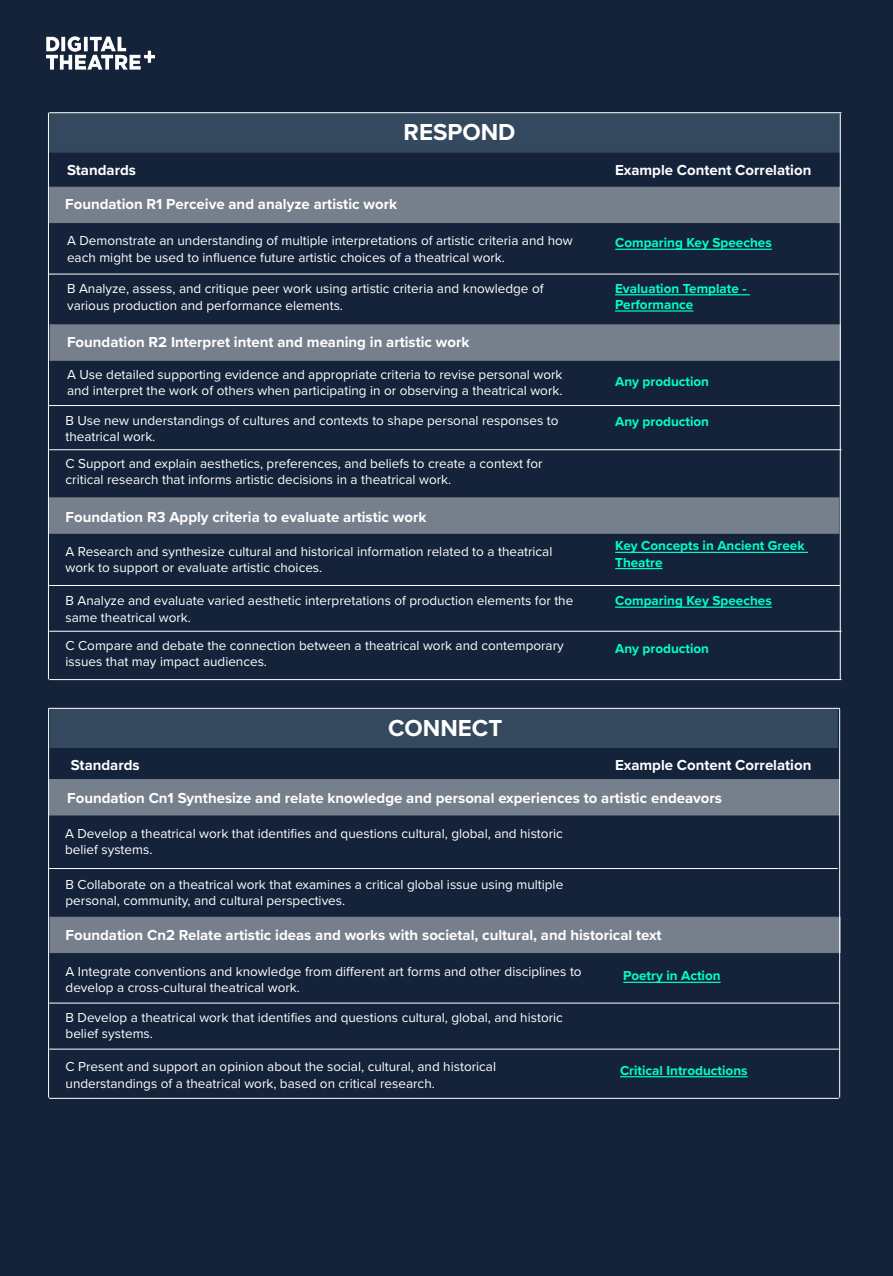
<style>
.page{position:relative;width:893px;height:1276px;background:#14233a}
.page>*{position:absolute;margin:0;border:0;box-sizing:border-box;transform-origin:0 0}
.t1{font:700 24px "Proxima Nova";color:#fff}
.t2{font:700 15px "Proxima Nova";color:#fff}
.t3{font:13.5px/16.2px "Proxima Nova";color:#fff}
.t4{font:700 13.5px/16.2px "Proxima Nova";color:#00ffcd}
</style>
<div class="page">
<div style="left:48px;top:113px;width:792px;height:40px;background:#34495e;border:2px solid #34495e"></div>
<img style="left:47px;top:36px;width:107px;height:34px">
<div style="left:50px;top:324px;width:791px;height:37px;background:#767f8c"></div>
<div style="left:49px;top:187px;width:791px;height:36px;background:#767f8c"></div>
<hr style="left:48px;top:274px;width:791px;height:1px;background:#fff">
<hr style="left:840px;top:113px;width:1px;height:566px;background:#fff">
<hr style="left:48px;top:405px;width:793px;height:1px;background:#fff">
<hr style="left:615px;top:294px;width:135px;height:1px;background:#00ffcd">
<hr style="left:615px;top:310px;width:78px;height:1px;background:#00ffcd">
<hr style="left:48px;top:113px;width:1px;height:566px;background:#fff">
<hr style="left:615px;top:249px;width:157px;height:1px;background:#00ffcd">
<hr style="left:49px;top:449px;width:792px;height:1px;background:#fff">
<div style="left:48px;top:497px;width:791px;height:36px;background:#767f8c"></div>
<hr style="left:615px;top:552px;width:193px;height:1px;background:#00ffcd">
<hr style="left:615px;top:568px;width:47px;height:1px;background:#00ffcd">
<hr style="left:48px;top:585px;width:792px;height:1px;background:#fff">
<hr style="left:615px;top:606px;width:157px;height:2px;background:#00ffcd">
<hr style="left:49px;top:631px;width:792px;height:1px;background:#fff">
<hr style="left:49px;top:679px;width:792px;height:1px;background:#fff">
<hr style="left:49px;top:112px;width:792px;height:1px;background:#fff">
<div style="left:49px;top:779px;width:791px;height:36px;background:#767f8c"></div>
<hr style="left:48px;top:868px;width:790px;height:1px;background:#fff">
<hr style="left:623px;top:981px;width:98px;height:2px;background:#00ffcd">
<hr style="left:839px;top:708px;width:1px;height:389px;background:#fff">
<hr style="left:48px;top:708px;width:1px;height:389px;background:#fff">
<div style="left:49px;top:708px;width:789px;height:40px;background:#34495e"></div>
<hr style="left:48px;top:708px;width:792px;height:1px;background:#fff">
<div style="left:50px;top:917px;width:791px;height:36px;background:#767f8c"></div>
<hr style="left:49px;top:1002px;width:790px;height:1px;background:#fff">
<hr style="left:49px;top:1048px;width:790px;height:1px;background:#fff">
<hr style="left:620px;top:1076px;width:128px;height:1px;background:#00ffcd">
<hr style="left:49px;top:1098px;width:790px;height:1px;background:#fff">
<h1 class="t1" style="left:404px;top:114px;width:113px">RESPOND</h1>
<p class="t2" style="left:67px;top:159px;width:71px">Standards</p>
<p class="t2" style="left:615px;top:159px;width:198px">Example Content Correlation</p>
<p class="t2" style="left:65px;top:192px;width:333px">Foundation R1 Perceive and analyze artistic work</p>
<p class="t3" style="left:67px;top:232px;width:507px">A Demonstrate an understanding of multiple interpretations of artistic criteria and how each might be used to influence future artistic choices of a theatrical work.</p>
<p class="t4" style="left:615px;top:234px;width:158px">Comparing Key Speeches</p>
<p class="t3" style="left:67px;top:280px;width:478px">B Analyze, assess, and critique peer work using artistic criteria and knowledge of various production and performance elements.</p>
<p class="t4" style="left:615px;top:280px;width:133px">Evaluation Template -<br>Performance</p>
<p class="t2" style="left:67px;top:330px;width:404px">Foundation R2 Interpret intent and meaning in artistic work</p>
<p class="t3" style="left:67px;top:365px;width:497px">A Use detailed supporting evidence and appropriate criteria to revise personal work and interpret the work of others when participating in or observing a theatrical work.</p>
<p class="t3" style="left:65px;top:412px;width:495px">B Use new understandings of cultures and contexts to shape personal responses to theatrical work.</p>
<p class="t4" style="left:615px;top:373px;width:95px">Any production</p>
<p class="t4" style="left:615px;top:413px;width:95px">Any production</p>
<p class="t3" style="left:66px;top:454px;width:478px">C Support and explain aesthetics, preferences, and beliefs to create a context for critical research that informs artistic decisions in a theatrical work.</p>
<p class="t2" style="left:66px;top:505px;width:362px">Foundation R3 Apply criteria to evaluate artistic work</p>
<p class="t3" style="left:66px;top:542px;width:488px">A Research and synthesize cultural and historical information related to a theatrical work to support or evaluate artistic choices.</p>
<p class="t4" style="left:615px;top:537px;width:191px">Key Concepts in Ancient Greek<br>Theatre</p>
<p class="t3" style="left:66px;top:592px;width:509px">B Analyze and evaluate varied aesthetic interpretations of production elements for the same theatrical work.</p>
<p class="t4" style="left:615px;top:592px;width:158px">Comparing Key Speeches</p>
<p class="t3" style="left:66px;top:636px;width:500px">C Compare and debate the connection between a theatrical work and contemporary issues that may impact audiences.</p>
<p class="t4" style="left:615px;top:640px;width:95px">Any production</p>
<h1 class="t1" style="left:388px;top:710px;width:116px">CONNECT</h1>
<p class="t2" style="left:71px;top:754px;width:71px">Standards</p>
<p class="t2" style="left:615px;top:754px;width:198px">Example Content Correlation</p>
<p class="t2" style="left:67px;top:787px;width:656px">Foundation Cn1 Synthesize and relate knowledge and personal experiences to artistic endeavors</p>
<p class="t3" style="left:65px;top:824px;width:499px">A Develop a theatrical work that identifies and questions cultural, global, and historic belief systems.</p>
<p class="t3" style="left:66px;top:876px;width:499px">B Collaborate on a theatrical work that examines a critical global issue using multiple personal, community, and cultural perspectives.</p>
<p class="t2" style="left:66px;top:923px;width:598px">Foundation Cn2 Relate artistic ideas and works with societal, cultural, and historical text</p>
<p class="t3" style="left:66px;top:963px;width:518px">A Integrate conventions and knowledge from different art forms and other disciplines to</p>
<p class="t4" style="left:623px;top:967px;width:99px">Poetry in Action</p>
<p class="t3" style="left:66px;top:979px;width:236px">develop a cross-cultural theatrical work.</p>
<p class="t3" style="left:66px;top:1009px;width:499px">B Develop a theatrical work that identifies and questions cultural, global, and historic belief systems.</p>
<p class="t3" style="left:66px;top:1058px;width:432px">C Present and support an opinion about the social, cultural, and historical understandings of a theatrical work, based on critical research.</p>
<p class="t4" style="left:620px;top:1062px;width:129px">Critical Introductions</p>
</div>
